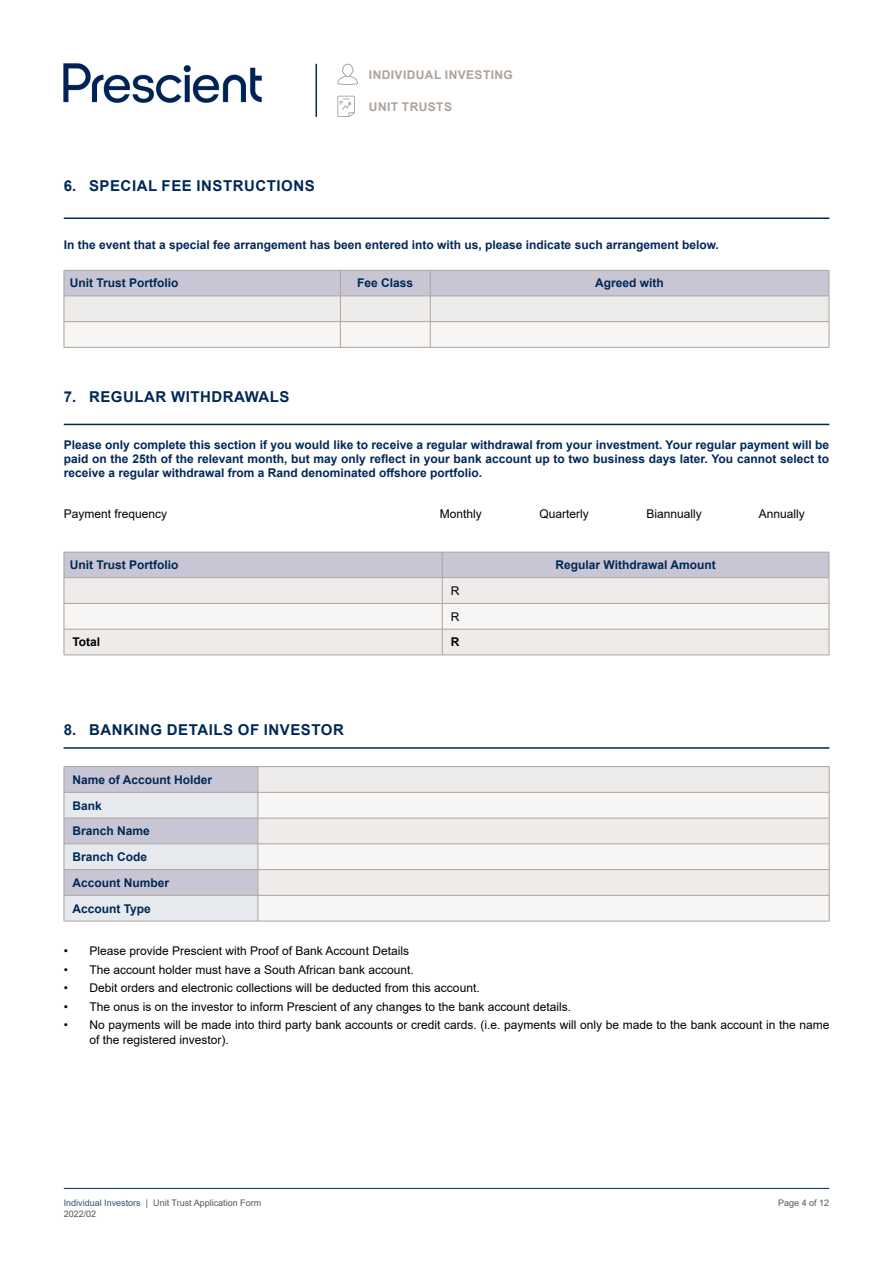
<style>
.page{position:relative;width:893px;height:1263px;background:#fff}
.page>*{position:absolute;margin:0;border:0;box-sizing:border-box;transform-origin:0 0}
.t1{font:700 15px "Arial";letter-spacing:.035em;color:#002855}
.t2{font:700 12px/25.8px "Arial";color:#002855}
.t3{font:12px/25.8px "Arial";color:#000}
.t4{font:700 12px "Arial";letter-spacing:.035em;color:#aca39c}
.t5{font:700 12px "Arial";color:#000}
.t6{font:9px/10.8px "Arial";color:#575756}
.s1{color:#335377}
</style>
<div class="page">
<hr style="left:64px;top:1188px;width:765px;height:1px;background:#002855">
<svg style="left:337px;top:64px;width:21px;height:21px"></svg>
<svg style="left:337px;top:96px;width:18px;height:21px"></svg>
<hr style="left:316px;top:64px;width:1px;height:53px;background:#002855">
<img style="left:63px;top:63px;width:199px;height:40px">
<hr style="left:64px;top:217px;width:765px;height:2px;background:#002855">
<hr style="left:64px;top:347px;width:276px;height:1px;background:#aca39c">
<hr style="left:340px;top:347px;width:90px;height:1px;background:#aca39c">
<hr style="left:430px;top:347px;width:399px;height:1px;background:#aca39c">
<svg style="left:64px;top:270px;width:766px;height:77px"></svg>
<hr style="left:64px;top:655px;width:378px;height:1px;background:#aca39c">
<svg style="left:64px;top:552px;width:766px;height:103px"></svg>
<hr style="left:442px;top:655px;width:387px;height:1px;background:#aca39c">
<hr style="left:64px;top:424px;width:765px;height:1px;background:#002855">
<hr style="left:64px;top:747px;width:765px;height:2px;background:#002855">
<svg style="left:259px;top:767px;width:570px;height:25px;background:#edebea"></svg>
<svg style="left:259px;top:793px;width:570px;height:128px;fill:#f7f6f5"></svg>
<hr style="left:64px;top:766px;width:194px;height:1px;background:#aca39c">
<hr style="left:258px;top:766px;width:571px;height:1px;background:#aca39c">
<hr style="left:258px;top:792px;width:571px;height:1px;background:#aca39c">
<hr style="left:258px;top:818px;width:571px;height:1px;background:#aca39c">
<hr style="left:64px;top:921px;width:194px;height:1px;background:#aca39c">
<hr style="left:258px;top:843px;width:571px;height:1px;background:#aca39c">
<hr style="left:258px;top:869px;width:571px;height:1px;background:#aca39c">
<svg style="left:64px;top:767px;width:195px;height:154px;background:#d5d5de"></svg>
<hr style="left:258px;top:895px;width:571px;height:1px;background:#aca39c">
<svg style="left:829px;top:767px;width:1px;height:154px"></svg>
<hr style="left:258px;top:921px;width:571px;height:1px;background:#aca39c">
<p class="t1" style="left:64px;top:175px;width:253px">6. SPECIAL FEE INSTRUCTIONS</p>
<p class="t4" style="left:369px;top:67px;width:146px">INDIVIDUAL INVESTING</p>
<p class="t4" style="left:369px;top:98px;width:85px">UNIT TRUSTS</p>
<p class="t2" style="left:64px;top:232px;width:657px">In the event that a special fee arrangement has been entered into with us, please indicate such arrangement below.</p>
<p class="t2" style="left:70px;top:270px;width:110px">Unit Trust Portfolio</p>
<p class="t2" style="left:357px;top:270px;width:58px">Fee Class</p>
<p class="t2" style="left:595px;top:270px;width:70px">Agreed with</p>
<p class="t1" style="left:64px;top:386px;width:227px">7. REGULAR WITHDRAWALS</p>
<p class="t2" style="left:64px;top:437px;width:767px;line-height:14.4px;text-align:justify">Please only complete this section if you would like to receive a regular withdrawal from your investment. Your regular payment will be paid on the 25th of the relevant month, but may only reflect in your bank account up to two business days later. You cannot select to receive a regular withdrawal from a Rand denominated offshore portfolio.</p>
<p class="t3" style="left:64px;top:501px;width:105px">Payment frequency</p>
<p class="t3" style="left:440px;top:501px;width:44px">Monthly</p>
<p class="t3" style="left:539px;top:501px;width:51px">Quarterly</p>
<p class="t3" style="left:646px;top:501px;width:57px">Biannually</p>
<p class="t3" style="left:759px;top:501px;width:48px">Annually</p>
<p class="t2" style="left:70px;top:552px;width:110px">Unit Trust Portfolio</p>
<p class="t2" style="left:556px;top:552px;width:162px">Regular Withdrawal Amount</p>
<p class="t3" style="left:451px;top:578px;width:10px">R<br>R</p>
<p class="t5" style="left:72px;top:634px;width:29px">Total</p>
<p class="t5" style="left:451px;top:634px;width:10px">R</p>
<p class="t1" style="left:64px;top:719px;width:282px">8. BANKING DETAILS OF INVESTOR</p>
<p class="t2" style="left:72px;top:767px;width:141px">Name of Account Holder<br>Bank<br>Branch Name<br>Branch Code<br>Account Number<br>Account Type</p>
<p class="t3" style="left:64px;top:938px;width:347px">• Please provide Prescient with Proof of Bank Account Details</p>
<p class="t3" style="left:64px;top:956px;width:351px">• The account holder must have a South African bank account.</p>
<p class="t3" style="left:64px;top:975px;width:417px">• Debit orders and electronic collections will be deducted from this account.</p>
<p class="t3" style="left:64px;top:994px;width:509px">• The onus is on the investor to inform Prescient of any changes to the bank account details.</p>
<p class="t3" style="left:89px;top:1018px;width:741px;line-height:14.4px;text-indent:-26px">• No payments will be made into third party bank accounts or credit cards. (i.e. payments will only be made to the bank account in the name of the registered investor).</p>
<p class="t6" style="left:64px;top:1197px;width:199px"><span class="s1">Individual Investors</span> | Unit Trust Application Form<br>2022/02</p>
<p class="t6" style="left:778px;top:1197px;width:53px">Page 4 of 12</p>
</div>
